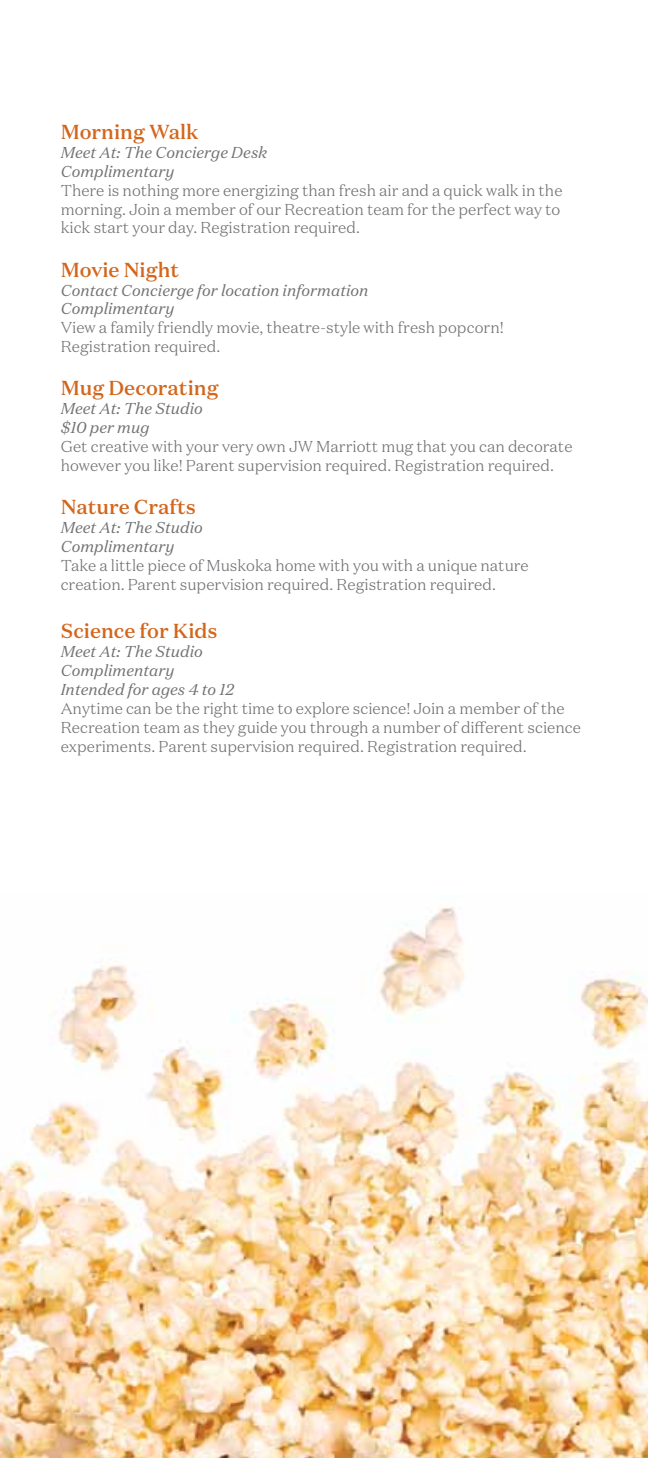
<style>
.page{position:relative;width:648px;height:1458px;background:#fff}
.page>*{position:absolute;margin:0;border:0;box-sizing:border-box;transform-origin:0 0}
.t1{font:500 20.25px "Domaine Text";color:#d3661c}
.t2{font:300 15.75px/18.9px "Domaine Text";color:#717275}
.t3{font:italic 15.75px/18.9px "Domaine Text";color:#717275}
</style>
<div class="page">
<img style="left:0;top:906px;width:648px;height:552px">
<p class="t1" style="left:61px;top:119px;width:139px">Morning Walk</p>
<p class="t3" style="left:61px;top:143px;width:208px">Meet At: The Concierge Desk<br>Complimentary</p>
<p class="t2" style="left:61px;top:180px;width:503px">There is nothing more energizing than fresh air and a quick walk in the morning. Join a member of our Recreation team for the perfect way to kick start your day. Registration required.</p>
<p class="t1" style="left:61px;top:256px;width:120px">Movie Night</p>
<p class="t3" style="left:61px;top:280px;width:309px">Contact Concierge for location information<br>Complimentary</p>
<p class="t2" style="left:61px;top:318px;width:445px">View a family friendly movie, theatre-style with fresh popcorn!<br>Registration required.</p>
<p class="t1" style="left:61px;top:375px;width:159px">Mug Decorating</p>
<p class="t3" style="left:61px;top:399px;width:144px">Meet At: The Studio $10 per mug</p>
<p class="t2" style="left:61px;top:437px;width:513px">Get creative with your very own JW Marriott mug that you can decorate however you like! Parent supervision required. Registration required.</p>
<p class="t1" style="left:61px;top:494px;width:137px">Nature Crafts</p>
<p class="t3" style="left:61px;top:518px;width:144px">Meet At: The Studio<br>Complimentary</p>
<p class="t2" style="left:61px;top:556px;width:470px">Take a little piece of Muskoka home with you with a unique nature creation. Parent supervision required. Registration required.</p>
<p class="t1" style="left:61px;top:618px;width:159px">Science for Kids</p>
<p class="t3" style="left:61px;top:642px;width:175px">Meet At: The Studio<br>Complimentary<br>Intended for ages 4 to 12</p>
<p class="t2" style="left:61px;top:699px;width:522px">Anytime can be the right time to explore science! Join a member of the<br>Recreation team as they guide you through a number of different science experiments. Parent supervision required. Registration required.</p>
</div>
